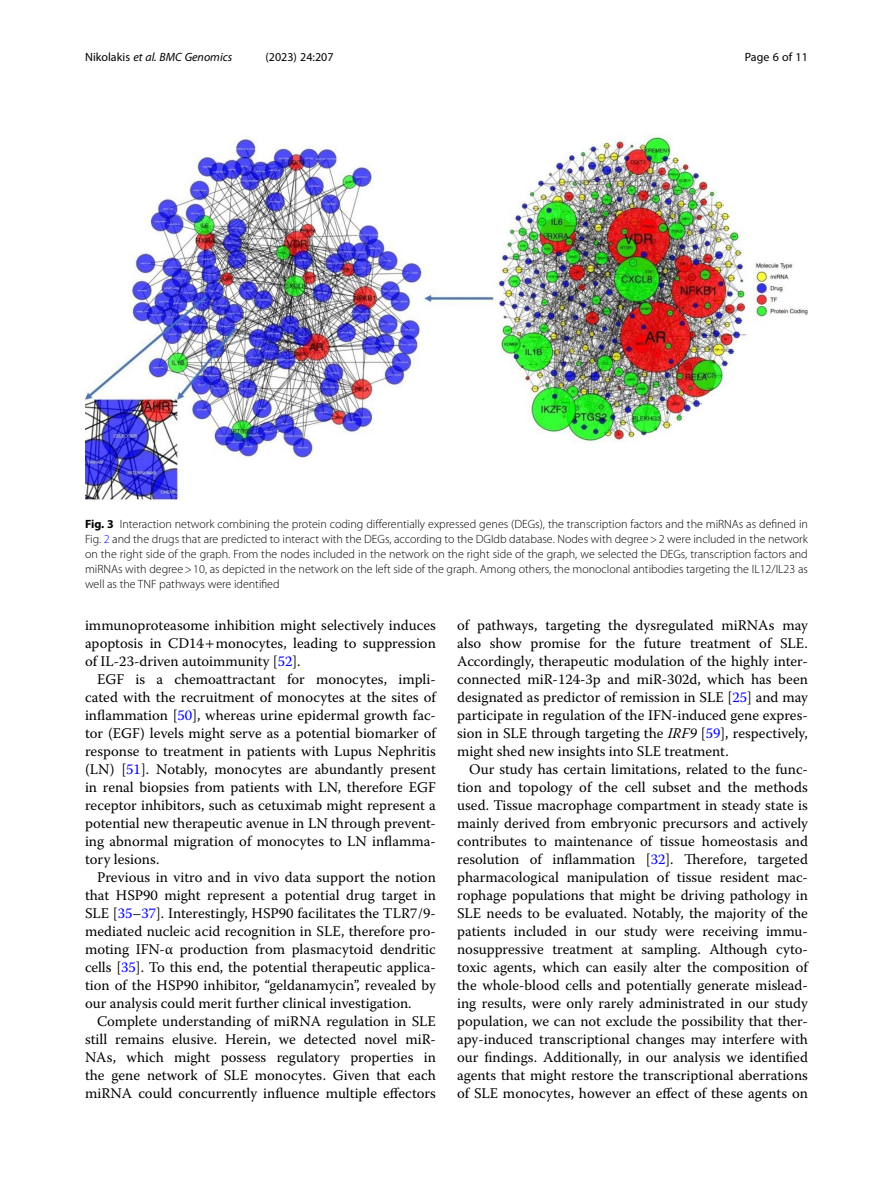
<style>
.page{position:relative;width:893px;height:1191px;background:#fff}
.page>*{position:absolute;margin:0;border:0;box-sizing:border-box;transform-origin:0 0}
.Body_Text_Indent{font:14.7px/18px "Warnock Pro";color:#000;text-align:justify}
.Figure_Caption{font:300 12px/15px "Myriad Pro";color:#000;text-align:justify}
.t1{font:italic 12px "Myriad Pro";color:#000}
.t2{font:12px "Myriad Pro";color:#000}
.s1{font-style:normal}
.s2{font-weight:700}
.s3{color:#00f}
.s4{font-style:italic}
</style>
<div class="page">
<img style="left:85px;top:137px;width:723px;height:363px">
<p class="t1" style="left:85px;top:50px;width:149px"><span class="s1">Nikolakis</span> et al. BMC Genomics</p>
<p class="t2" style="left:265px;top:50px;width:70px">(2023) 24:207</p>
<p class="t2" style="left:745px;top:50px;width:65px">Page 6 of 11</p>
<p class="Figure_Caption" style="left:85px;top:516px;width:724px"><span class="s2">Fig. 3</span> Interaction network combining the protein coding differentially expressed genes (DEGs), the transcription factors and the miRNAs as defined in Fig. <span class="s3">2</span> and the drugs that are predicted to interact with the DEGs, according to the DGIdb database. Nodes with degree&gt;2 were included in the network on the right side of the graph. From the nodes included in the network on the right side of the graph, we selected the DEGs, transcription factors and miRNAs with degree&gt;10, as depicted in the network on the left side of the graph. Among others, the monoclonal antibodies targeting the IL12/IL23 as well as the TNF pathways were identified</p>
<p class="Body_Text_Indent" style="left:85px;top:616px;width:352px">immunoproteasome inhibition might selectively induces apoptosis in CD14 monocytes, leading to suppression of IL-23-driven autoimmunity [<span class="s3">52</span>].</p>
<p class="Body_Text_Indent" style="left:85px;top:670px;width:352px;text-indent:12px">EGF is a chemoattractant for monocytes, impli&shy;cated with the recruitment of monocytes at the sites of inflammation [<span class="s3">50</span>], whereas urine epidermal growth fac&shy;tor (EGF) levels might serve as a potential biomarker of response to treatment in patients with Lupus Nephritis (LN) [<span class="s3">51</span>]. Notably, monocytes are abundantly present in renal biopsies from patients with LN, therefore EGF receptor inhibitors, such as cetuximab might represent a potential new therapeutic avenue in LN through prevent&shy;ing abnormal migration of monocytes to LN inflamma&shy;tory lesions.</p>
<p class="Body_Text_Indent" style="left:85px;top:868px;width:352px;text-indent:12px">Previous in vitro and in vivo data support the notion that HSP90 might represent a potential drug target in SLE [<span class="s3">35</span>–<span class="s3">37</span>]. Interestingly, HSP90 facilitates the TLR7/9- mediated nucleic acid recognition in SLE, therefore pro&shy;moting IFN-α production from plasmacytoid dendritic cells [<span class="s3">35</span>]. To this end, the potential therapeutic applica&shy;tion of the HSP90 inhibitor, “geldanamycin”, revealed by our analysis could merit further clinical investigation.</p>
<p class="Body_Text_Indent" style="left:85px;top:1012px;width:352px;text-indent:12px">Complete understanding of miRNA regulation in SLE still remains elusive. Herein, we detected novel miR-NAs, which might possess regulatory properties in the gene network of SLE monocytes. Given that each miRNA could concurrently influence multiple effectors</p>
<p class="Body_Text_Indent" style="left:457px;top:616px;width:352px">of pathways, targeting the dysregulated miRNAs may also show promise for the future treatment of SLE.<br>Accordingly, therapeutic modulation of the highly inter&shy;connected miR-124-3p and miR-302d, which has been designated as predictor of remission in SLE [<span class="s3">25</span>] and may participate in regulation of the IFN-induced gene expres&shy;sion in SLE through targeting the <span class="s4">IRF9</span> [<span class="s3">59</span>], respectively, might shed new insights into SLE treatment.</p>
<p class="Body_Text_Indent" style="left:457px;top:760px;width:352px;text-indent:12px">Our study has certain limitations, related to the func&shy;tion and topology of the cell subset and the methods used. Tissue macrophage compartment in steady state is mainly derived from embryonic precursors and actively contributes to maintenance of tissue homeostasis and resolution of inflammation [<span class="s3">32</span>]. Therefore, targeted pharmacological manipulation of tissue resident mac&shy;rophage populations that might be driving pathology in SLE needs to be evaluated. Notably, the majority of the patients included in our study were receiving immu&shy;nosuppressive treatment at sampling. Although cyto&shy;toxic agents, which can easily alter the composition of the whole-blood cells and potentially generate mislead&shy;ing results, were only rarely administrated in our study population, we can not exclude the possibility that ther&shy;apy-induced transcriptional changes may interfere with our findings. Additionally, in our analysis we identified agents that might restore the transcriptional aberrations of SLE monocytes, however an effect of these agents on</p>
</div>
